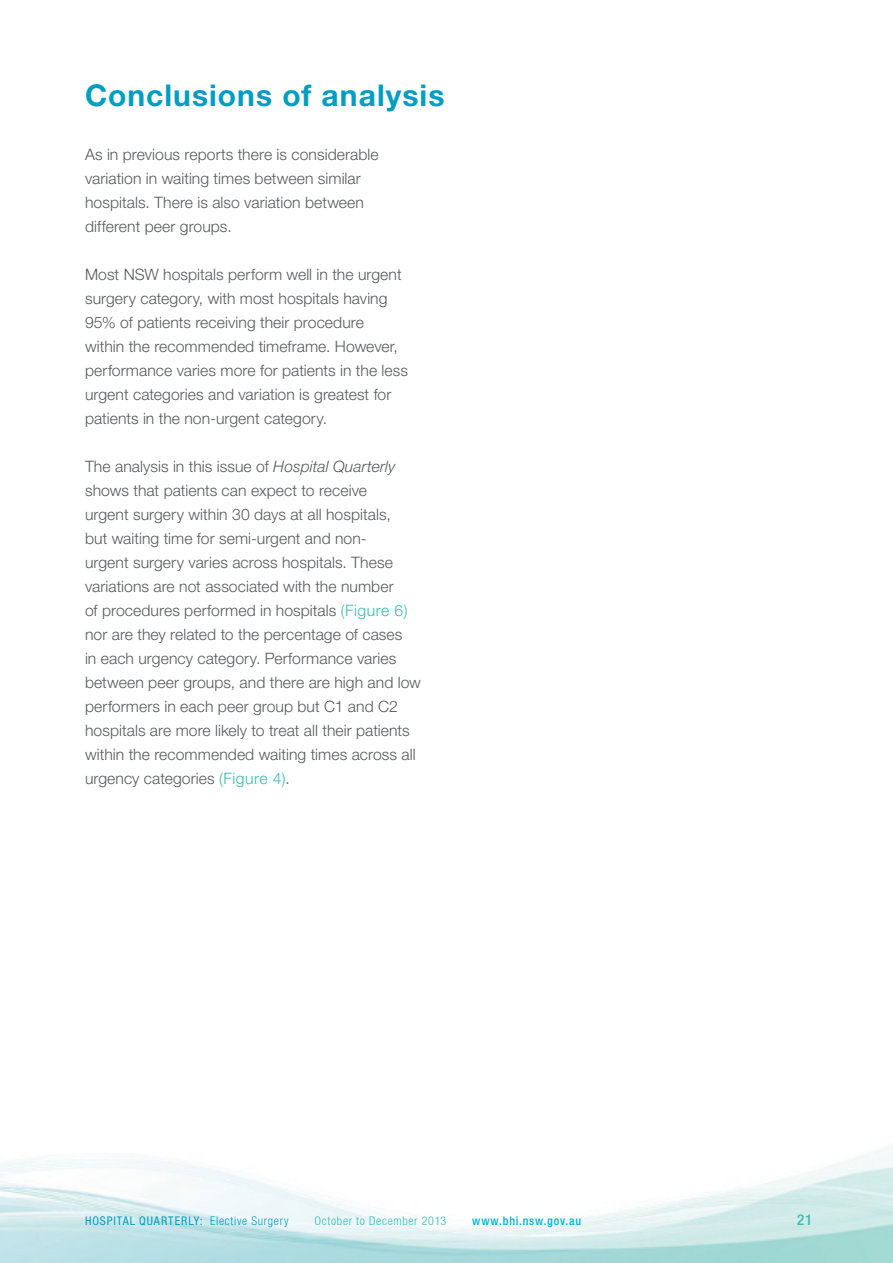
<style>
.page{position:relative;width:893px;height:1263px;background:#fff}
.page>*{position:absolute;margin:0;border:0;box-sizing:border-box;transform-origin:0 0}
.t1{font:700 30px "Helvetica Neue LT Std";letter-spacing:.035em;color:#009fc2}
.t2{font:300 15.75px/24px "Helvetica Neue LT Std";letter-spacing:.005em;color:#58595b}
.t3{font:500 condensed 15px "Helvetica Neue LT Std";color:#36bdb2}
.t4{font:condensed 12px "Helvetica Neue LT Std";letter-spacing:.075em;color:#009fc2}
.t5{font:300 condensed 12px "Helvetica Neue LT Std";letter-spacing:.06em;color:#36bdb2}
.t6{font:500 condensed 12px "Helvetica Neue LT Std";letter-spacing:.065em;color:#00b4d0}
.s1{font-style:italic}
.s2{color:#36bdb2}
.s3{font-weight:300}
</style>
<div class="page">
<h1 class="t1" style="left:85px;top:77px;width:361px">Conclusions of analysis</h1>
<p class="t2" style="left:85px;top:142px;width:295px">As in previous reports there is considerable variation in waiting times between similar hospitals. There is also variation between different peer groups.</p>
<p class="t2" style="left:85px;top:262px;width:325px">Most NSW hospitals perform well in the urgent surgery category, with most hospitals having 95% of patients receiving their procedure<br>within the recommended timeframe. However, performance varies more for patients in the less urgent categories and variation is greatest for patients in the non-urgent category.</p>
<p class="t2" style="left:85px;top:454px;width:337px">The analysis in this issue of <span class="s1">Hospital Quarterly </span>shows that patients can expect to receive<br>urgent surgery within 30 days at all hospitals,<br>but waiting time for semi-urgent and non-<br>urgent surgery varies across hospitals. These variations are not associated with the number<br>of procedures performed in hospitals <span class="s2">(Figure 6) </span>nor are they related to the percentage of cases<br>in each urgency category. Performance varies between peer groups, and there are high and low performers in each peer group but C1 and C2 hospitals are more likely to treat all their patients within the recommended waiting times across all urgency categories <span class="s2">(Figure 4)</span>.</p>
<p class="t4" style="left:85px;top:1214px;width:205px">HOSPITAL QUARTERLY: <span class="s3">Elective Surgery</span></p>
<p class="t5" style="left:314px;top:1214px;width:133px">October to December 2013</p>
<p class="t6" style="left:472px;top:1214px;width:111px">www.bhi.nsw.gov.au</p>
<p class="t3" style="left:797px;top:1211px;width:17px">21</p>
</div>
